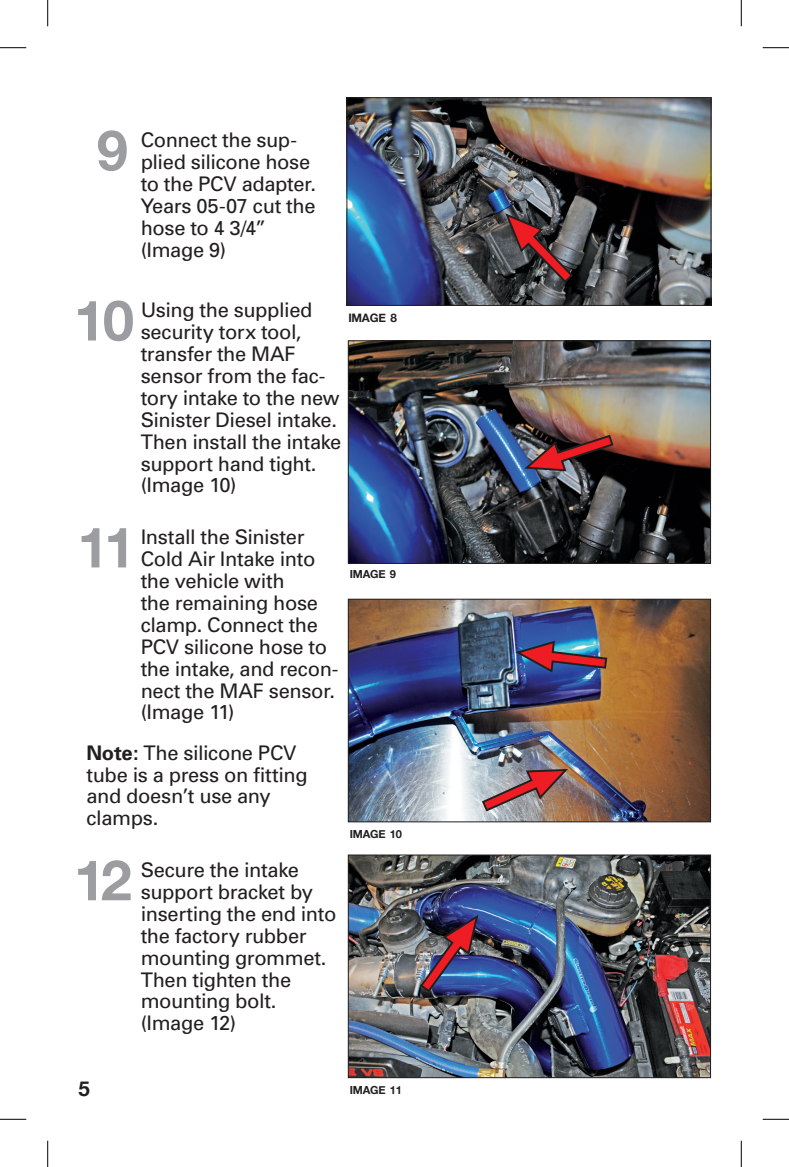
<style>
.page{position:relative;width:789px;height:1167px;background:#fff}
.page>*{position:absolute;margin:0;border:0;box-sizing:border-box;transform-origin:0 0}
.t1{font:700 56px "Helvetica Neue";color:#9b9da0}
.t2{font:700 20.47px "Helvetica Neue";color:#231f20}
.t3{font:20.12px/21.9px "Univers";letter-spacing:-.02em;color:#231f20}
.t4{font:700 11.72px "Helvetica Neue";letter-spacing:-.02em;color:#231f20}
.t5{font:700 11.2px "Helvetica Neue";letter-spacing:-.02em;color:#231f20}
.s1{font-weight:700}
</style>
<div class="page">
<img style="left:350px;top:342px;width:358px;height:220px">
<div style="left:348px;top:340px;width:362px;height:224px;border:1px solid #231f20"></div>
<img style="left:350px;top:600px;width:358px;height:220px">
<div style="left:348px;top:598px;width:362px;height:224px;border:1px solid #231f20"></div>
<img style="left:350px;top:856px;width:358px;height:220px">
<div style="left:348px;top:854px;width:362px;height:224px;border:1px solid #231f20"></div>
<img style="left:348px;top:99px;width:361px;height:205px">
<div style="left:346px;top:97px;width:365px;height:209px;border:1px solid #231f20"></div>
<svg style="left:503px;top:211px;width:71px;height:73px;background:#614345"></svg>
<svg style="left:522px;top:433px;width:92px;height:39px;background:#632f34"></svg>
<svg style="left:512px;top:639px;width:96px;height:35px;background:#6d5a7a"></svg>
<svg style="left:480px;top:767px;width:90px;height:45px;background:#a67979"></svg>
<img style="left:418px;top:912px;width:61px;height:81px">
<svg style="left:0;top:47px;width:26px;height:1px"></svg>
<svg style="left:762px;top:47px;width:26px;height:1px"></svg>
<svg style="left:0;top:1118px;width:26px;height:1px"></svg>
<svg style="left:762px;top:1118px;width:26px;height:1px"></svg>
<svg style="left:47px;top:0;width:1px;height:26px"></svg>
<svg style="left:47px;top:1140px;width:1px;height:26px"></svg>
<svg style="left:740px;top:0;width:1px;height:26px"></svg>
<svg style="left:740px;top:1140px;width:1px;height:26px"></svg>
<h1 class="t1" style="left:97px;top:106px;width:33px">9</h1>
<p class="t3" style="left:141px;top:129px;width:177px">Connect the sup&shy;plied silicone hose to the PCV adapter.<br>Years 05-07 cut the hose to 4 3/4” (Image 9)</p>
<h1 class="t1" style="left:74px;top:276px;width:62px">10</h1>
<p class="t3" style="left:141px;top:299px;width:202px">Using the supplied security torx tool, transfer the MAF sensor from the fac&shy;tory intake to the new<br>Sinister Diesel intake.<br>Then install the intake support hand tight. (Image 10)</p>
<p class="t3" style="left:141px;top:526px;width:199px">Install the Sinister<br>Cold Air Intake into the vehicle with<br>the remaining hose clamp. Connect the<br>PCV silicone hose to the intake, and recon&shy;nect the MAF sensor. (Image 11)</p>
<h1 class="t1" style="left:77px;top:503px;width:59px">11</h1>
<p class="t3" style="left:86px;top:741px;width:223px"><span class="s1">Note:</span> The silicone PCV tube is a press on fitting and doesn’t use any clamps.</p>
<p class="t4" style="left:348px;top:308px;width:50px">IMAGE 8</p>
<p class="t5" style="left:350px;top:565px;width:48px">IMAGE 9</p>
<p class="t5" style="left:350px;top:825px;width:54px">IMAGE 10</p>
<h1 class="t1" style="left:74px;top:836px;width:59px">12</h1>
<p class="t3" style="left:141px;top:858px;width:197px">Secure the intake support bracket by inserting the end into the factory rubber mounting grommet.<br>Then tighten the mounting bolt. (Image 12)</p>
<p class="t2" style="left:78px;top:1072px;width:13px">5</p>
<p class="t5" style="left:350px;top:1081px;width:54px">IMAGE 11</p>
</div>
